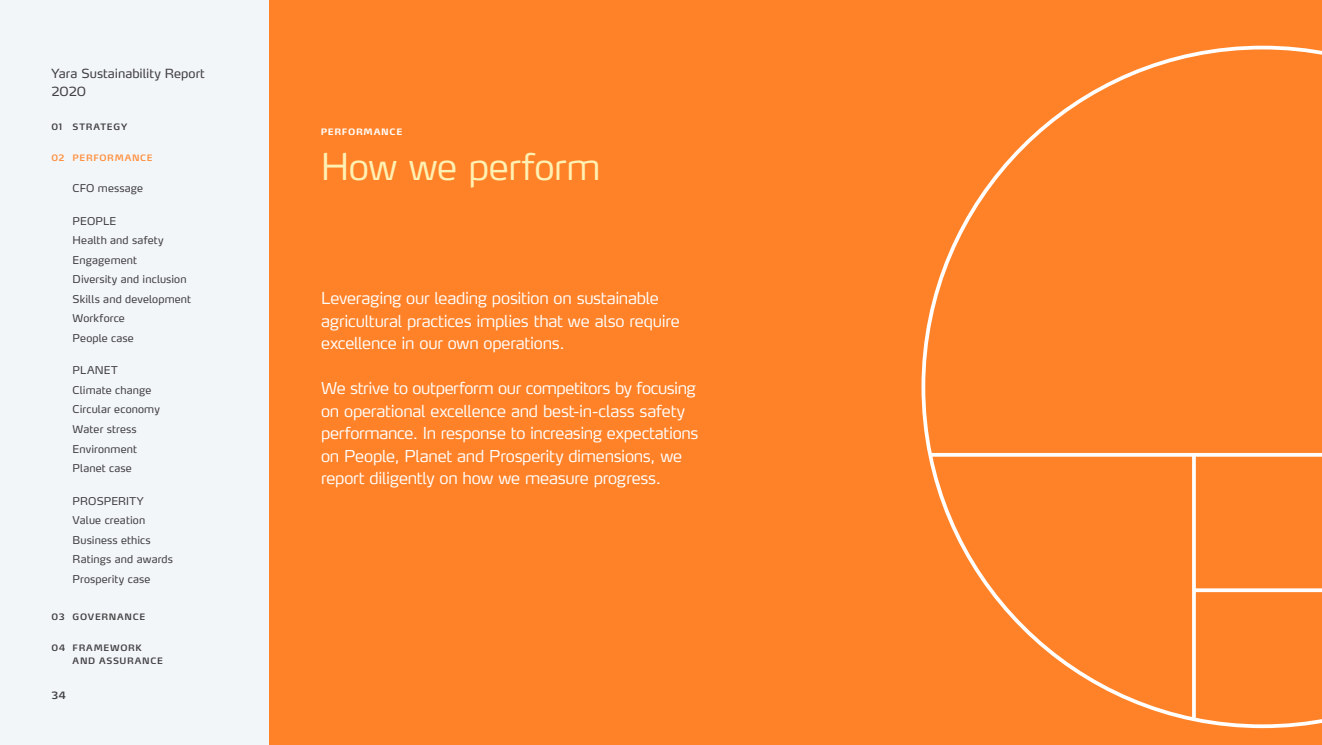
<style>
.page{position:relative;width:1322px;height:745px;background:#fff}
.page>*{position:absolute;margin:0;border:0;box-sizing:border-box;transform-origin:0 0}
.t1{font:300 36.25px "Max LF";letter-spacing:-.01em;color:#fff1b3}
.Ingress_Chapter_slid{font:300 16.25px/22.5px "Max LF";letter-spacing:-.015em;color:#fff}
.t2{font:12.5px/18.1px "Max LF";letter-spacing:.005em;color:#414042}
.t3{font:10.62px/19.5px "Max LF";letter-spacing:.015em;color:#414042}
.t4{font:600 10px "Max LF";color:#414042}
.t5{font:600 8.75px/13.1px "Max LF";letter-spacing:.08em;color:#414042}
.t6{font:600 8.75px "Max LF";letter-spacing:.08em;color:#ff8f3d}
.Stikktittel_caps{font:700 8.75px "Max LF";letter-spacing:.08em;color:#fff}
</style>
<div class="page">
<div style="left:0;top:0;width:269px;height:744px;background:#f3f6f9"></div>
<div style="left:269px;top:0;width:1053px;height:744px;background:#ff8228"></div>
<svg style="left:921px;top:46px;width:401px;height:681px"></svg>
<p class="t2" style="left:51px;top:64px;width:155px">Yara Sustainability Report<br>2020</p>
<p class="t5" style="left:51px;top:120px;width:77px">01 STRATEGY</p>
<p class="t6" style="left:51px;top:152px;width:103px">02 PERFORMANCE</p>
<p class="t3" style="left:73px;top:178px;width:72px">CFO message</p>
<p class="t3" style="left:73px;top:210px;width:120px">PEOPLE<br>Health and safety<br>Engagement<br>Diversity and inclusion<br>Skills and development<br>Workforce<br>People case</p>
<p class="t3" style="left:73px;top:360px;width:89px">PLANET<br>Climate change<br>Circular economy<br>Water stress<br>Environment<br>Planet case</p>
<p class="t3" style="left:73px;top:490px;width:102px">PROSPERITY<br>Value creation<br>Business ethics<br>Ratings and awards<br>Prosperity case</p>
<p class="t5" style="left:51px;top:609px;width:95px">03 GOVERNANCE</p>
<p class="t5" style="left:73px;top:640px;width:92px;text-indent:-21px">04 FRAMEWORK<br>AND ASSURANCE</p>
<p class="t4" style="left:51px;top:688px;width:16px">34</p>
<p class="Stikktittel_caps" style="left:321px;top:126px;width:83px">PERFORMANCE</p>
<h1 class="t1" style="left:321px;top:144px;width:281px">How we perform</h1>
<p class="Ingress_Chapter_slid" style="left:321px;top:286px;width:360px">Leveraging our leading position on sustainable agricultural practices implies that we also require excellence in our own operations.</p>
<p class="Ingress_Chapter_slid" style="left:321px;top:376px;width:379px">We strive to outperform our competitors by focusing on operational excellence and best-in-class safety performance. In response to increasing expectations on People, Planet and Prosperity dimensions, we report diligently on how we measure progress.</p>
</div>
